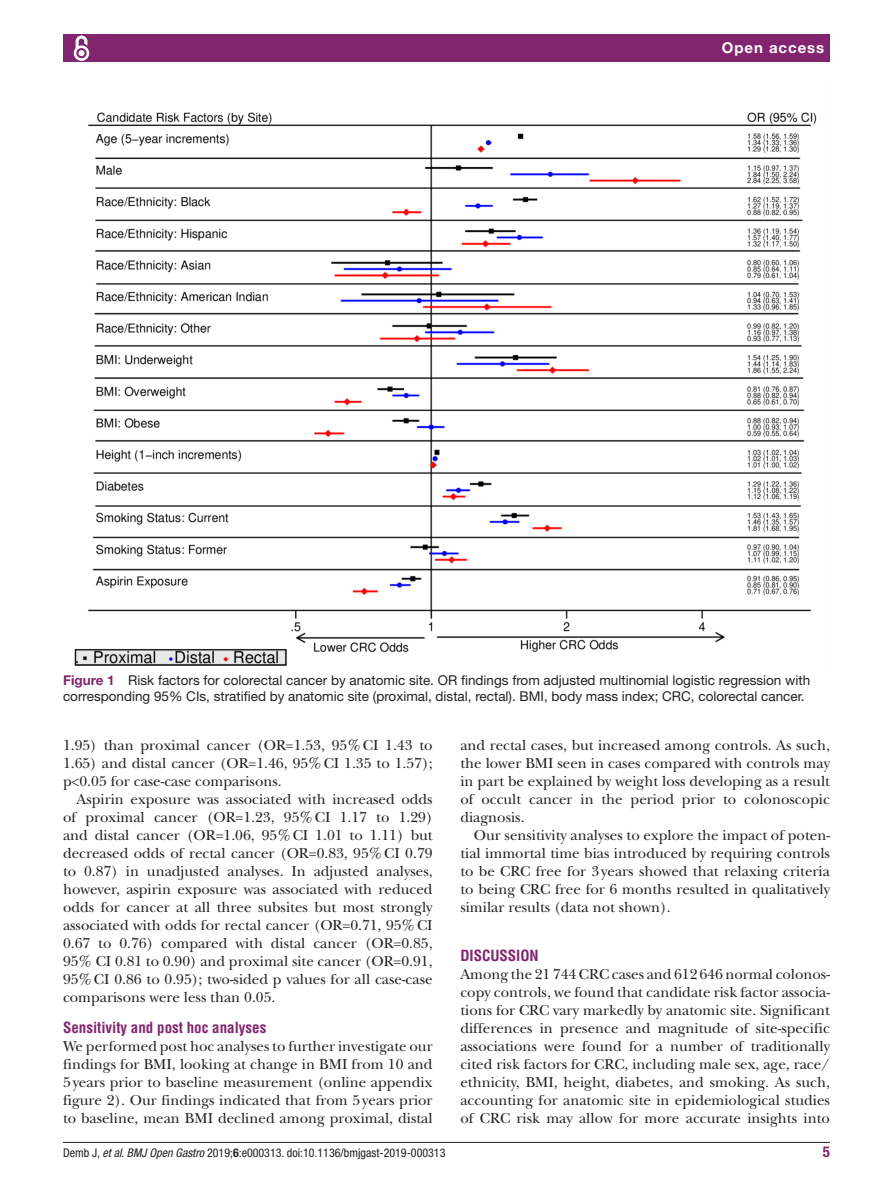
<style>
.page{position:relative;width:893px;height:1191px;background:#fff}
.page>*{position:absolute;margin:0;border:0;box-sizing:border-box;transform-origin:0 0}
.t1{font:15px/18px "New Baskerville";color:#231f20;text-align:justify}
.t2{font:700 condensed 15px "Helvetica LT Std";color:#83246f}
.t3{font:700 15px "Helvetica Neue LT Std";letter-spacing:.065em;color:#fff}
.t4{font:700 condensed 15px "Helvetica Neue LT Std";color:#83246f}
.t5{font:13.5px/16.2px "Helvetica Neue LT Std";color:#231f20}
.t6{font:condensed 12px "Helvetica Neue LT Std";color:#231f20}
.s1{font-weight:700;color:#83246f}
.s2{font-style:italic}
.s3{font-weight:700}
</style>
<div class="page">
<hr style="left:63px;top:1142px;width:767px;height:1px;background:#231f20">
<div style="left:63px;top:34px;width:767px;height:28px;background:#83246f"></div>
<svg style="left:73px;top:35px;width:17px;height:26px"></svg>
<img style="left:74px;top:112px;width:743px;height:554px">
<p class="t3" style="left:722px;top:39px;width:104px">Open access</p>
<p class="t5" style="left:63px;top:672px;width:749px"><span class="s1">Figure 1</span> Risk factors for colorectal cancer by anatomic site. OR findings from adjusted multinomial logistic regression with corresponding 95% CIs, stratified by anatomic site (proximal, distal, rectal). BMI, body mass index; CRC, colorectal cancer.</p>
<p class="t1" style="left:63px;top:736px;width:371px">1.95) than proximal cancer (OR=1.53, 95%CI 1.43 to 1.65) and distal cancer (OR=1.46, 95%CI 1.35 to 1.57); p&lt;0.05 for case-case comparisons.</p>
<p class="t1" style="left:63px;top:790px;width:371px;text-indent:14px">Aspirin exposure was associated with increased odds of proximal cancer (OR=1.23, 95%CI 1.17 to 1.29) and distal cancer (OR=1.06, 95%CI 1.01 to 1.11) but decreased odds of rectal cancer (OR=0.83, 95%CI 0.79 to 0.87) in unadjusted analyses. In adjusted analyses, however, aspirin exposure was associated with reduced odds for cancer at all three subsites but most strongly associated with odds for rectal cancer (OR=0.71, 95%CI 0.67 to 0.76) compared with distal cancer (OR=0.85, 95% CI 0.81 to 0.90) and proximal site cancer (OR=0.91, 95%CI 0.86 to 0.95); two-sided p values for all case-case comparisons were less than 0.05.</p>
<p class="t2" style="left:63px;top:1018px;width:205px">Sensitivity and post hoc analyses</p>
<p class="t1" style="left:63px;top:1037px;width:371px">We performed post hoc analyses to further investigate our findings for BMI, looking at change in BMI from 10 and 5years prior to baseline measurement (online appendix figure 2). Our findings indicated that from 5years prior to baseline, mean BMI declined among proximal, distal</p>
<p class="t1" style="left:460px;top:736px;width:371px">and rectal cases, but increased among controls. As such, the lower BMI seen in cases compared with controls may in part be explained by weight loss developing as a result of occult cancer in the period prior to colonoscopic diagnosis.</p>
<p class="t1" style="left:460px;top:826px;width:371px;text-indent:14px">Our sensitivity analyses to explore the impact of poten&shy;tial immortal time bias introduced by requiring controls to be CRC free for 3years showed that relaxing criteria to being CRC free for 6 months resulted in qualitatively similar results (data not shown).</p>
<p class="t2" style="left:460px;top:946px;width:80px">Discussion</p>
<p class="t1" style="left:460px;top:965px;width:371px">Among the 21 744 CRC cases and 612646 normal colonos&shy;copy controls, we found that candidate risk factor associa&shy;tions for CRC vary markedly by anatomic site. Significant differences in presence and magnitude of site-specific associations were found for a number of traditionally cited risk factors for CRC, including male sex, age, race/ ethnicity, BMI, height, diabetes, and smoking. As such, accounting for anatomic site in epidemiological studies of CRC risk may allow for more accurate insights into</p>
<p class="t6" style="left:63px;top:1145px;width:384px">Demb J, <span class="s2">et al</span>. <span class="s2">BMJ Open Gastro</span> 2019;<span class="s3">6</span>:e000313. doi:10.1136/bmjgast-2019-000313</p>
<p class="t4" style="left:823px;top:1142px;width:9px">5</p>
</div>
